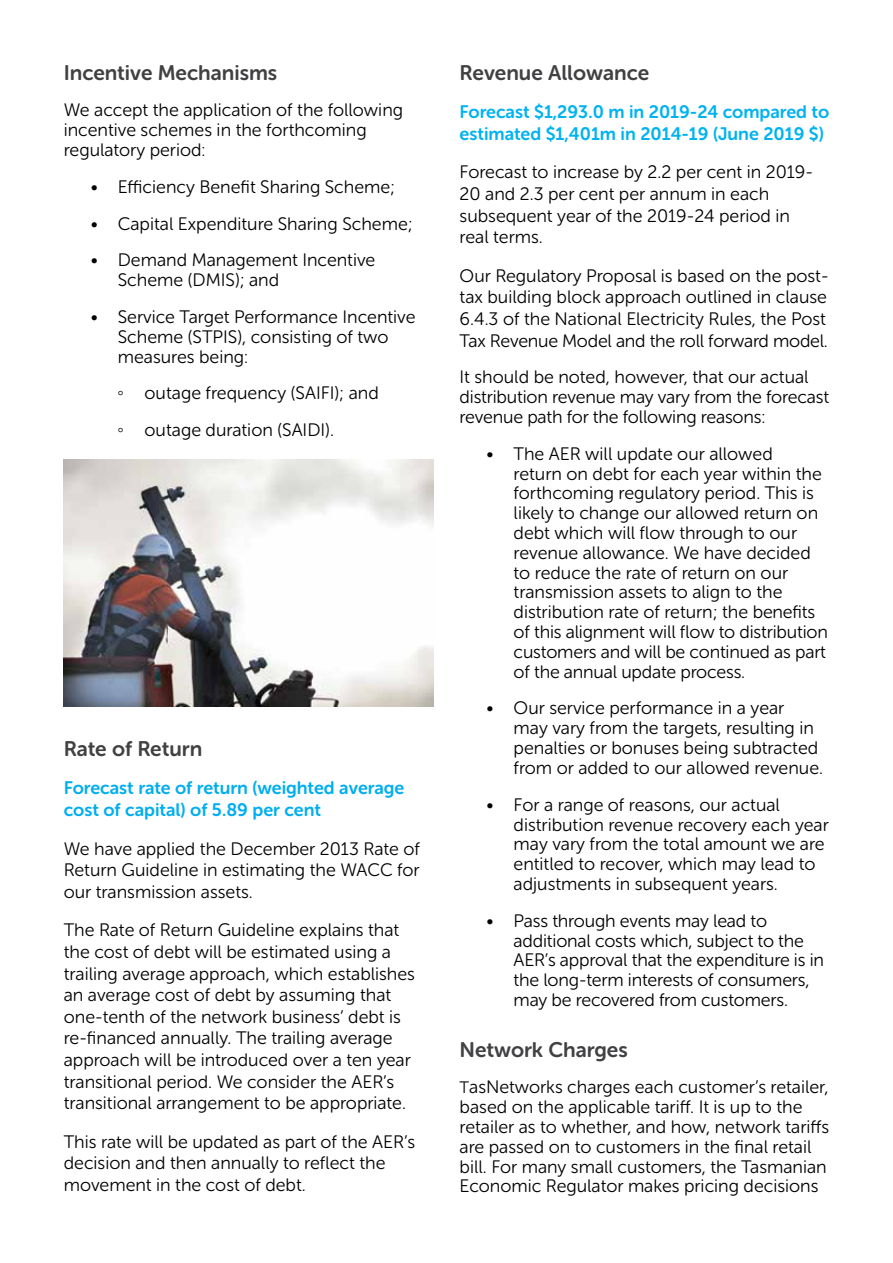
<style>
.page{position:relative;width:893px;height:1263px;background:#fff}
.page>*{position:absolute;margin:0;border:0;box-sizing:border-box;transform-origin:0 0}
.t1{font:21px "Museo Sans Rounded 700";color:#414042}
.t2{font:18px/19.8px "Museo Sans Rounded 300";color:#000}
.t3{font:18px/21.6px "Museo Sans Rounded 700";color:#00b3f0}
.t4{font:18px/21.6px "Museo Sans Rounded 700";color:#00aeef}
.s1{font-family:"Arial"}
.s2{font-size:16.5px}
</style>
<div class="page">
<img style="left:64px;top:460px;width:370px;height:246px">
<p class="t1" style="left:64px;top:61px;width:215px">Incentive Mechanisms</p>
<p class="t2" style="left:64px;top:100px;width:341px">We accept the application of the following incentive schemes in the forthcoming regulatory period:</p>
<p class="t2" style="left:91px;top:177px;width:306px">• Efficiency Benefit Sharing Scheme;</p>
<p class="t2" style="left:91px;top:214px;width:323px">• Capital Expenditure Sharing Scheme;</p>
<p class="t2" style="left:118px;top:250px;width:259px;text-indent:-27px">• Demand Management Incentive<br>Scheme (DMIS); and</p>
<p class="t2" style="left:118px;top:307px;width:299px;text-indent:-27px">• Service Target Performance Incentive<br>Scheme (STPIS), consisting of two measures being:</p>
<p class="t2" style="left:118px;top:375px;width:263px;line-height:36.8px"><span class="s1">◦</span> outage frequency (SAIFI); and <span class="s1">◦</span> outage duration (SAIDI).</p>
<p class="t1" style="left:64px;top:737px;width:140px">Rate of Return</p>
<p class="t4" style="left:64px;top:777px;width:342px">Forecast rate of return (weighted average cost of capital) of 5.89 per cent</p>
<p class="t2" style="left:64px;top:838px;width:358px;line-height:21.6px;text-align:justify">We have applied the December 2013 Rate of Return Guideline in estimating the WACC for our transmission assets.</p>
<p class="t2" style="left:64px;top:919px;width:353px;line-height:21.6px">The Rate of Return Guideline explains that the cost of debt will be estimated using a trailing average approach, which establishes an average cost of debt by assuming that one-tenth of the network business’ debt is re-financed annually. The trailing average approach will be introduced over a ten year transitional period. We consider the AER’s transitional arrangement to be appropriate.</p>
<p class="t2" style="left:64px;top:1131px;width:353px;line-height:21.6px">This rate will be updated as part of the AER’s decision and then annually to reflect the movement in the cost of debt.</p>
<p class="t1" style="left:460px;top:61px;width:191px">Revenue Allowance</p>
<p class="t3" style="left:460px;top:101px;width:371px">Forecast $1,293.0 m in 2019-24 compared to estimated $1,401m in 2014-19 (June 2019 $)</p>
<p class="t2" style="left:460px;top:162px;width:355px;line-height:21.6px">Forecast to increase by 2.2 per cent in 2019-<br>20 and 2.3 per cent per annum in each subsequent year of the 2019-24 period in real terms.</p>
<p class="t2" style="left:460px;top:265px;width:371px;line-height:21.6px">Our Regulatory Proposal is based on the post&shy;tax building block approach outlined in clause 6.4.3 of the National Electricity Rules, the Post Tax Revenue Model and the roll forward model.</p>
<p class="t2" style="left:460px;top:367px;width:371px">It should be noted, however, that our actual distribution revenue may vary from the forecast revenue path for the following reasons:</p>
<p class="t2" style="left:514px;top:444px;width:316px;text-indent:-27px">• The AER will update our allowed<br>return on debt for each year within the forthcoming regulatory period. This is likely to change our allowed return on debt which will flow through to our revenue allowance. We have decided to reduce the rate of return on our transmission assets to align to the distribution rate of return; the benefits of this alignment will flow to distribution customers and will be continued as part of the annual update process.</p>
<p class="t2" style="left:514px;top:698px;width:311px;text-indent:-27px">• Our service performance in a year may vary from the targets, resulting in penalties or bonuses being subtracted from or added to our allowed revenue.</p>
<p class="t2" style="left:514px;top:795px;width:317px;text-indent:-27px">• For a range of reasons, our actual distribution revenue recovery each year may vary from the total amount we are entitled to recover, which may lead to adjustments in subsequent years.</p>
<p class="t2" style="left:514px;top:911px;width:312px;text-indent:-27px">• Pass through events may lead to additional costs which, subject to the AER’s approval that the expenditure is in the long-term interests of consumers, may be recovered from customers.</p>
<p class="t1" style="left:460px;top:1038px;width:170px">Network Charges</p>
<p class="t2" style="left:460px;top:1077px;width:371px"><span class="s2">T</span>asNetworks charges each customer’s retailer, based on the applicable tariff. It is up to the retailer as to whether, and how, network tariffs are passed on to customers in the final retail bill. For many small customers, the Tasmanian Economic Regulator makes pricing decisions</p>
</div>
